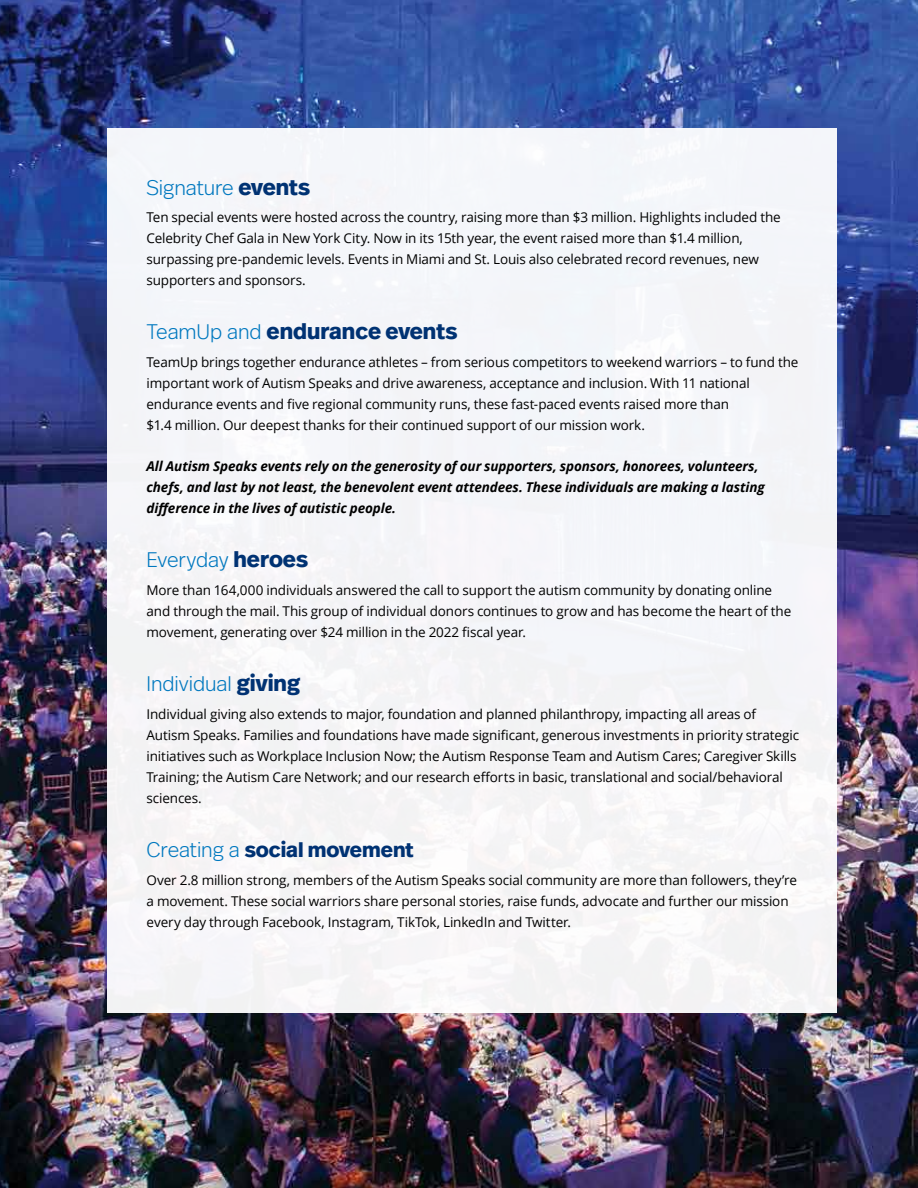
<style>
.page{position:relative;width:918px;height:1188px;background:#fff}
.page>*{position:absolute;margin:0;border:0;box-sizing:border-box;transform-origin:0 0}
.t1{font:700 22.5px "Real Head Pro";color:#003273}
.t2{font:300 21px "Real Head Pro";letter-spacing:-.005em;color:#0078bf}
.t3{font:700 21px "Real Head Pro";color:#003273}
.t4{font:13.5px/21px "Open Sans";letter-spacing:-.01em;color:#000}
.t5{font:italic 700 13.5px/21px "Open Sans";letter-spacing:-.01em;color:#000}
.s1{font-weight:700;font-size:22.5px;color:#003273}
.s2{font-weight:300;font-size:21px;color:#0078bf}
.s3{font-weight:300;color:#0078bf}
</style>
<div class="page">
<img style="left:0;top:0;width:918px;height:1188px">
<div style="left:107px;top:128px;width:729px;height:884px;background:#f4f5f9"></div>
<img style="left:0;top:545px;width:1px;height:168px">
<h2 class="t2" style="left:147px;top:173px;width:165px">Signature <span class="s1">events</span></h2>
<p class="t4" style="left:147px;top:207px;width:636px">Ten special events were hosted across the country, raising more than $3 million. Highlights included the Celebrity Chef Gala in New York City. Now in its 15th year, the event raised more than $1.4 million, surpassing pre-pandemic levels. Events in Miami and St. Louis also celebrated record revenues, new supporters and sponsors.</p>
<h1 class="t1" style="left:147px;top:315px;width:312px"><span class="s2">TeamUp and</span> endurance events</h1>
<p class="t4" style="left:147px;top:351px;width:653px">TeamUp brings together endurance athletes – from serious competitors to weekend warriors – to fund the important work of Autism Speaks and drive awareness, acceptance and inclusion. With 11 national endurance events and five regional community runs, these fast-paced events raised more than<br>$1.4 million. Our deepest thanks for their continued support of our mission work.</p>
<p class="t5" style="left:147px;top:456px;width:620px">All Autism Speaks events rely on the generosity of our supporters, sponsors, honorees, volunteers, chefs, and last by not least, the benevolent event attendees. These individuals are making a lasting difference in the lives of autistic people.</p>
<h2 class="t2" style="left:147px;top:545px;width:163px">Everyday <span class="s1">heroes</span></h2>
<p class="t4" style="left:147px;top:579px;width:646px">More than 164,000 individuals answered the call to support the autism community by donating online and through the mail. This group of individual donors continues to grow and has become the heart of the movement, generating over $24 million in the 2022 fiscal year.</p>
<h2 class="t2" style="left:147px;top:669px;width:155px">Individual <span class="s1">giving</span></h2>
<p class="t4" style="left:147px;top:703px;width:654px">Individual giving also extends to major, foundation and planned philanthropy, impacting all areas of Autism Speaks. Families and foundations have made significant, generous investments in priority strategic initiatives such as Workplace Inclusion Now; the Autism Response Team and Autism Cares; Caregiver Skills Training; the Autism Care Network; and our research efforts in basic, translational and social/behavioral sciences.</p>
<h2 class="t3" style="left:147px;top:834px;width:269px"><span class="s3">Creating a</span> social movement</h2>
<p class="t4" style="left:147px;top:869px;width:652px">Over 2.8 million strong, members of the Autism Speaks social community are more than followers, they’re a movement. These social warriors share personal stories, raise funds, advocate and further our mission every day through Facebook, Instagram, TikTok, LinkedIn and Twitter.</p>
</div>
